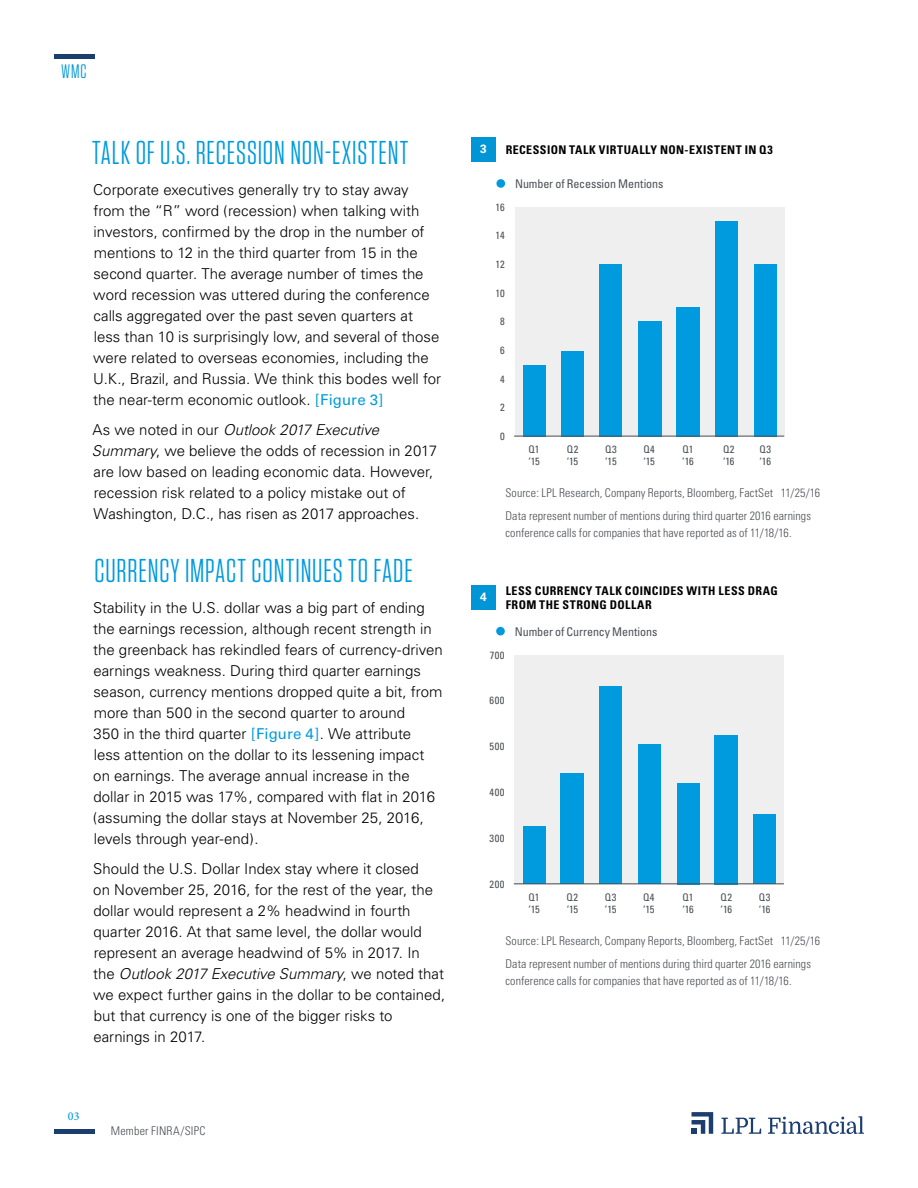
<style>
.page{position:relative;width:918px;height:1188px;background:#fff}
.page>*{position:absolute;margin:0;border:0;box-sizing:border-box;transform-origin:0 0}
.t1{font:33px "Tungsten Narrow";letter-spacing:.025em;color:#009bde}
.t2{font:19.5px "Tungsten Narrow";color:#0098d8}
.t3{font:300 15px/21px "Univers";color:#000}
.t4{font:300 condensed 12px/23.2px "Univers";letter-spacing:.005em;color:#4b4f54}
.t5{font:700 condensed 12px/13.5px "Univers";letter-spacing:.04em;color:#000}
.t6{font:condensed 12px "Univers";letter-spacing:-.005em;color:#4b4f54}
.t7{font:500 12px "Minion Pro";color:#009bde}
.t8{font:700 12px "Univers";color:#fff}
.t9{font:condensed 10.5px/12px "Univers";letter-spacing:.01em;color:#4b4f54}
.s1{font-weight:400;color:#009bde}
.s2{font-style:italic}
</style>
<div class="page">
<hr style="left:54px;top:1130px;width:40px;height:4px;background:#1b3e6f">
<hr style="left:54px;top:54px;width:40px;height:4px;background:#1b3e6f">
<svg style="left:692px;top:1112px;width:21px;height:22px"></svg>
<svg style="left:721px;top:1118px;width:40px;height:16px"></svg>
<svg style="left:768px;top:1116px;width:96px;height:18px"></svg>
<div style="left:471px;top:137px;width:25px;height:25px;background:#0096d6"></div>
<div style="left:515px;top:207px;width:270px;height:230px;background:#efeff0"></div>
<div style="left:754px;top:264px;width:22px;height:173px;background:#009bde"></div>
<div style="left:716px;top:221px;width:22px;height:216px;background:#009bde"></div>
<div style="left:677px;top:307px;width:23px;height:130px;background:#009bde"></div>
<div style="left:638px;top:321px;width:23px;height:116px;background:#009bde"></div>
<div style="left:600px;top:264px;width:22px;height:173px;background:#009bde"></div>
<div style="left:561px;top:351px;width:23px;height:86px;background:#009bde"></div>
<div style="left:523px;top:365px;width:22px;height:72px;background:#009bde"></div>
<hr style="left:514px;top:436px;width:270px;height:1px;background:#4d4f55">
<div style="left:496px;top:179px;width:9px;height:9px;background:#009bde;border-radius:50%"></div>
<div style="left:471px;top:585px;width:25px;height:24px;background:#0096d6"></div>
<div style="left:515px;top:655px;width:269px;height:229px;background:#efeff0"></div>
<div style="left:754px;top:815px;width:22px;height:69px;background:#009bde"></div>
<div style="left:715px;top:735px;width:23px;height:149px;background:#009bde"></div>
<div style="left:677px;top:783px;width:22px;height:101px;background:#009bde"></div>
<div style="left:638px;top:745px;width:22px;height:139px;background:#009bde"></div>
<div style="left:600px;top:686px;width:22px;height:198px;background:#009bde"></div>
<div style="left:561px;top:774px;width:23px;height:110px;background:#009bde"></div>
<div style="left:523px;top:826px;width:22px;height:58px;background:#009bde"></div>
<hr style="left:514px;top:883px;width:270px;height:1px;background:#4d4f55">
<div style="left:496px;top:627px;width:9px;height:8px;background:#009bde;border-radius:50%"></div>
<h2 class="t2" style="left:61px;top:62px;width:27px">WMC</h2>
<h1 class="t1" style="left:92px;top:136px;width:318px">TALK OF U.S. RECESSION NON-EXISTENT</h1>
<p class="t3" style="left:93px;top:180px;width:350px">Corporate executives generally try to stay away from the “R” word (recession) when talking with investors, confirmed by the drop in the number of mentions to 12 in the third quarter from 15 in the second quarter. The average number of times the word recession was uttered during the conference calls aggregated over the past seven quarters at less than 10 is surprisingly low, and several of those were related to overseas economies, including the U.K., Brazil, and Russia. We think this bodes well for the near-term economic outlook. <span class="s1">[Figure 3]</span></p>
<p class="t3" style="left:92px;top:420px;width:347px">As we noted in our <span class="s2">Outlook 2017 Executive Summary</span>, we believe the odds of recession in 2017 are low based on leading economic data. However, recession risk related to a policy mistake out of Washington, D.C., has risen as 2017 approaches.</p>
<h1 class="t1" style="left:94px;top:554px;width:320px">CURRENCY IMPACT CONTINUES TO FADE</h1>
<p class="t3" style="left:93px;top:598px;width:352px">Stability in the U.S. dollar was a big part of ending the earnings recession, although recent strength in the greenback has rekindled fears of currency-driven earnings weakness. During third quarter earnings season, currency mentions dropped quite a bit, from more than 500 in the second quarter to around<br>350 in the third quarter <span class="s1">[Figure 4]</span>. We attribute<br>less attention on the dollar to its lessening impact on earnings. The average annual increase in the dollar in 2015 was 17%, compared with flat in 2016 (assuming the dollar stays at November 25, 2016, levels through year-end).</p>
<p class="t3" style="left:93px;top:859px;width:354px">Should the U.S. Dollar Index stay where it closed<br>on November 25, 2016, for the rest of the year, the dollar would represent a 2% headwind in fourth quarter 2016. At that same level, the dollar would represent an average headwind of 5% in 2017. In<br>the <span class="s2">Outlook 2017 Executive Summary</span>, we noted that we expect further gains in the dollar to be contained, but that currency is one of the bigger risks to earnings in 2017.</p>
<p class="t7" style="left:68px;top:1108px;width:13px">03</p>
<p class="t4" style="left:111px;top:1119px;width:96px">Member FINRA/SIPC</p>
<p class="t8" style="left:480px;top:142px;width:8px">3</p>
<p class="t5" style="left:506px;top:143px;width:269px">RECESSION TALK VIRTUALLY NON-EXISTENT IN Q3</p>
<p class="t9" style="left:496px;top:201px;width:11px">16</p>
<p class="t9" style="left:495px;top:230px;width:11px">14</p>
<p class="t9" style="left:496px;top:258px;width:11px">12</p>
<p class="t9" style="left:496px;top:287px;width:11px">10</p>
<p class="t9" style="left:500px;top:316px;width:6px">8</p>
<p class="t9" style="left:500px;top:344px;width:6px">6</p>
<p class="t9" style="left:500px;top:373px;width:6px">4</p>
<p class="t9" style="left:500px;top:401px;width:6px">2</p>
<p class="t9" style="left:500px;top:430px;width:6px">0</p>
<p class="t6" style="left:515px;top:176px;width:150px">Number of Recession Mentions</p>
<p class="t9" style="left:528px;top:443px;width:13px">Q1 ‘15</p>
<p class="t9" style="left:567px;top:443px;width:13px">Q2 ‘15</p>
<p class="t9" style="left:605px;top:443px;width:13px">Q3 ‘15</p>
<p class="t9" style="left:643px;top:443px;width:13px">Q4 ‘15</p>
<p class="t9" style="left:682px;top:443px;width:13px">Q1 ‘16</p>
<p class="t9" style="left:723px;top:443px;width:13px">Q2 ‘16</p>
<p class="t9" style="left:759px;top:443px;width:13px">Q3 ‘16</p>
<p class="t4" style="left:506px;top:481px;width:316px">Source: LPL Research, Company Reports, Bloomberg, FactSet 11/25/16<br>Data represent number of mentions during third quarter 2016 earnings</p>
<p class="t4" style="left:506px;top:521px;width:288px">conference calls for companies that have reported as of 11/18/16.</p>
<p class="t8" style="left:480px;top:590px;width:8px">4</p>
<p class="t5" style="left:506px;top:584px;width:274px">LESS CURRENCY TALK COINCIDES WITH LESS DRAG<br>FROM THE STRONG DOLLAR</p>
<p class="t9" style="left:490px;top:649px;width:16px">700</p>
<p class="t9" style="left:490px;top:695px;width:16px">600</p>
<p class="t9" style="left:490px;top:740px;width:16px">500</p>
<p class="t9" style="left:489px;top:786px;width:16px">400</p>
<p class="t9" style="left:490px;top:832px;width:16px">300</p>
<p class="t9" style="left:490px;top:878px;width:16px">200</p>
<p class="t6" style="left:515px;top:624px;width:144px">Number of Currency Mentions</p>
<p class="t9" style="left:528px;top:891px;width:13px">Q1 ‘15</p>
<p class="t9" style="left:567px;top:891px;width:13px">Q2 ‘15</p>
<p class="t9" style="left:605px;top:891px;width:13px">Q3 ‘15</p>
<p class="t9" style="left:643px;top:891px;width:13px">Q4 ‘15</p>
<p class="t9" style="left:682px;top:891px;width:13px">Q1 ‘16</p>
<p class="t9" style="left:721px;top:891px;width:13px">Q2 ‘16</p>
<p class="t9" style="left:759px;top:891px;width:13px">Q3 ‘16</p>
<p class="t4" style="left:506px;top:929px;width:316px">Source: LPL Research, Company Reports, Bloomberg, FactSet 11/25/16<br>Data represent number of mentions during third quarter 2016 earnings</p>
<p class="t4" style="left:506px;top:969px;width:288px">conference calls for companies that have reported as of 11/18/16.</p>
</div>
